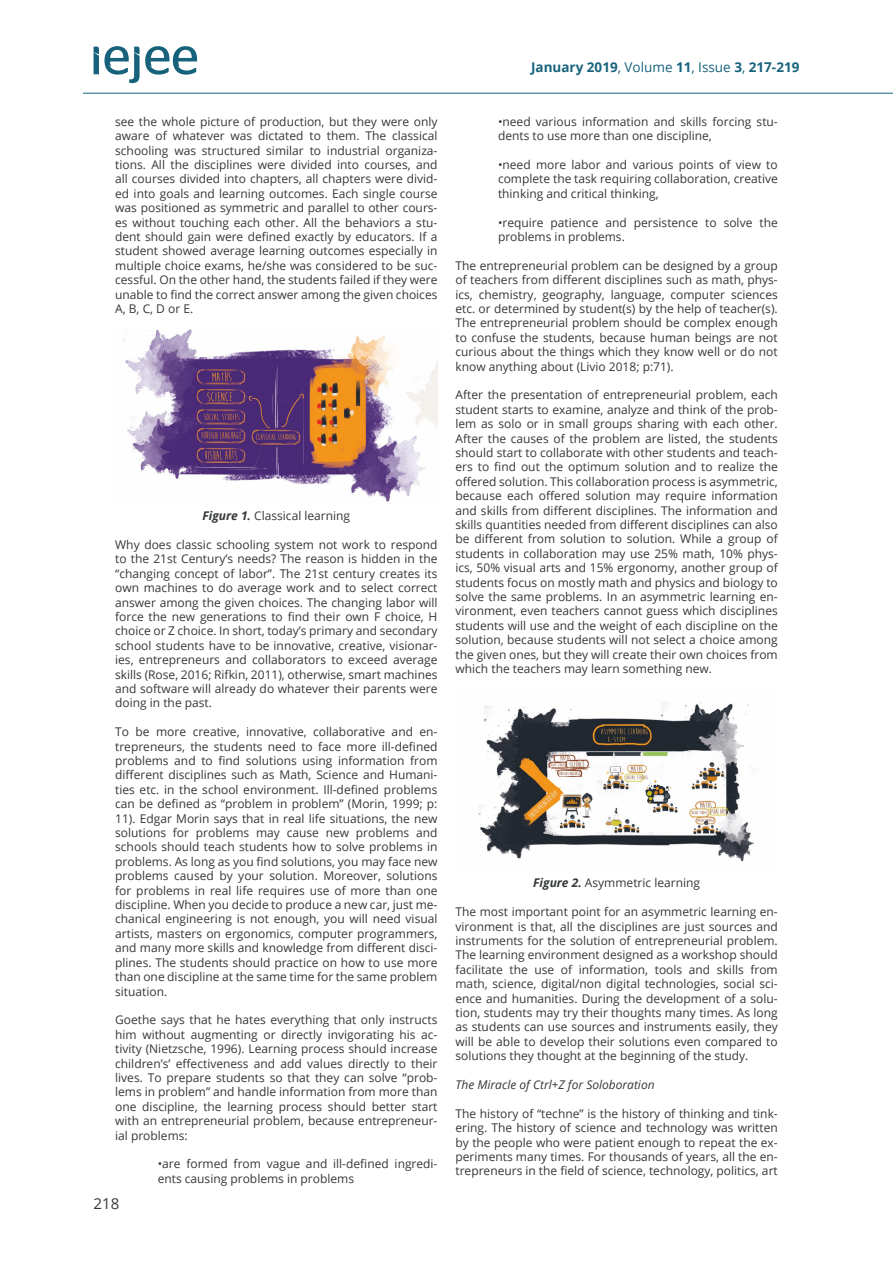
<style>
.page{position:relative;width:893px;height:1263px;background:#fff}
.page>*{position:absolute;margin:0;border:0;box-sizing:border-box;transform-origin:0 0}
.t1{font:15px "Open Sans";color:#353838}
.t2{font:700 13.5px "Open Sans";color:#17637d}
.t3{font:12px/14.4px "Open Sans";color:#353838;text-align:justify}
.t4{font:italic 12px "Open Sans";color:#353838}
.s1{font-weight:700;font-style:italic}
.s2{font-weight:400}
</style>
<div class="page">
<hr style="left:83px;top:93px;width:810px;height:1px;background:#17627b">
<svg style="left:94px;top:46px;width:103px;height:37px"></svg>
<img style="left:123px;top:330px;width:314px;height:172px">
<img style="left:478px;top:702px;width:279px;height:160px">
<p class="t3" style="left:115px;top:114px;width:324px">see the whole picture of production, but they were only aware of whatever was dictated to them. The classical schooling was structured similar to industrial organiza&shy;tions. All the disciplines were divided into courses, and all courses divided into chapters, all chapters were divid&shy;ed into goals and learning outcomes. Each single course was positioned as symmetric and parallel to other cours&shy;es without touching each other. All the behaviors a stu&shy;dent should gain were defined exactly by educators. If a student showed average learning outcomes especially in multiple choice exams, he/she was considered to be suc&shy;cessful. On the other hand, the students failed if they were unable to find the correct answer among the given choices A, B, C, D or E.</p>
<p class="t3" style="left:202px;top:508px;width:149px"><span class="s1">Figure 1.</span> Classical learning</p>
<p class="t3" style="left:115px;top:537px;width:324px">Why does classic schooling system not work to respond to the 21st Century’s needs? The reason is hidden in the “changing concept of labor”. The 21st century creates its own machines to do average work and to select correct answer among the given choices. The changing labor will force the new generations to find their own F choice, H choice or Z choice. In short, today’s primary and secondary school students have to be innovative, creative, visionar&shy;ies, entrepreneurs and collaborators to exceed average skills (Rose, 2016; Rifkin, 2011), otherwise, smart machines and software will already do whatever their parents were doing in the past.</p>
<p class="t3" style="left:115px;top:724px;width:324px">To be more creative, innovative, collaborative and en&shy;trepreneurs, the students need to face more ill-defined problems and to find solutions using information from different disciplines such as Math, Science and Humani&shy;ties etc. in the school environment. Ill-defined problems can be defined as “problem in problem” (Morin, 1999; p:<br>11). Edgar Morin says that in real life situations, the new solutions for problems may cause new problems and schools should teach students how to solve problems in problems. As long as you find solutions, you may face new problems caused by your solution. Moreover, solutions for problems in real life requires use of more than one discipline. When you decide to produce a new car, just me&shy;chanical engineering is not enough, you will need visual artists, masters on ergonomics, computer programmers, and many more skills and knowledge from different disci&shy;plines. The students should practice on how to use more than one discipline at the same time for the same problem situation.</p>
<p class="t3" style="left:115px;top:1012px;width:324px">Goethe says that he hates everything that only instructs him without augmenting or directly invigorating his ac&shy;tivity (Nietzsche, 1996). Learning process should increase children’s’ effectiveness and add values directly to their lives. To prepare students so that they can solve “prob&shy;lems in problem” and handle information from more than one discipline, the learning process should better start with an entrepreneurial problem, because entrepreneur&shy;ial problems:</p>
<p class="t3" style="left:158px;top:1156px;width:281px">•are formed from vague and ill-defined ingredi&shy;ents causing problems in problems</p>
<p class="t1" style="left:94px;top:1193px;width:27px">218</p>
<p class="t2" style="left:531px;top:58px;width:270px">January 2019<span class="s2">, Volume</span> 11<span class="s2">, Issue</span> 3<span class="s2">,</span> 217-219</p>
<p class="t3" style="left:498px;top:114px;width:281px">•need various information and skills forcing stu&shy;dents to use more than one discipline,</p>
<p class="t3" style="left:498px;top:157px;width:281px">•need more labor and various points of view to complete the task requiring collaboration, creative thinking and critical thinking,</p>
<p class="t3" style="left:498px;top:215px;width:281px">•require patience and persistence to solve the problems in problems.</p>
<p class="t3" style="left:455px;top:258px;width:324px">The entrepreneurial problem can be designed by a group of teachers from different disciplines such as math, phys&shy;ics, chemistry, geography, language, computer sciences etc. or determined by student(s) by the help of teacher(s).<br>The entrepreneurial problem should be complex enough to confuse the students, because human beings are not curious about the things which they know well or do not know anything about (Livio 2018; p:71).</p>
<p class="t3" style="left:455px;top:387px;width:324px">After the presentation of entrepreneurial problem, each student starts to examine, analyze and think of the prob&shy;lem as solo or in small groups sharing with each other.<br>After the causes of the problem are listed, the students should start to collaborate with other students and teach&shy;ers to find out the optimum solution and to realize the offered solution. This collaboration process is asymmetric, because each offered solution may require information and skills from different disciplines. The information and skills quantities needed from different disciplines can also be different from solution to solution. While a group of students in collaboration may use 25% math, 10% phys&shy;ics, 50% visual arts and 15% ergonomy, another group of students focus on mostly math and physics and biology to solve the same problems. In an asymmetric learning en&shy;vironment, even teachers cannot guess which disciplines students will use and the weight of each discipline on the solution, because students will not select a choice among the given ones, but they will create their own choices from which the teachers may learn something new.</p>
<p class="t3" style="left:533px;top:875px;width:168px"><span class="s1">Figure 2.</span> Asymmetric learning</p>
<p class="t3" style="left:455px;top:904px;width:324px">The most important point for an asymmetric learning en&shy;vironment is that, all the disciplines are just sources and instruments for the solution of entrepreneurial problem.<br>The learning environment designed as a workshop should facilitate the use of information, tools and skills from math, science, digital/non digital technologies, social sci&shy;ence and humanities. During the development of a solu&shy;tion, students may try their thoughts many times. As long as students can use sources and instruments easily, they will be able to develop their solutions even compared to solutions they thought at the beginning of the study.</p>
<p class="t4" style="left:455px;top:1076px;width:201px">The Miracle of Ctrl+Z for Soloboration</p>
<p class="t3" style="left:455px;top:1106px;width:324px">The history of “techne” is the history of thinking and tink&shy;ering. The history of science and technology was written by the people who were patient enough to repeat the ex&shy;periments many times. For thousands of years, all the en&shy;trepreneurs in the field of science, technology, politics, art</p>
</div>
